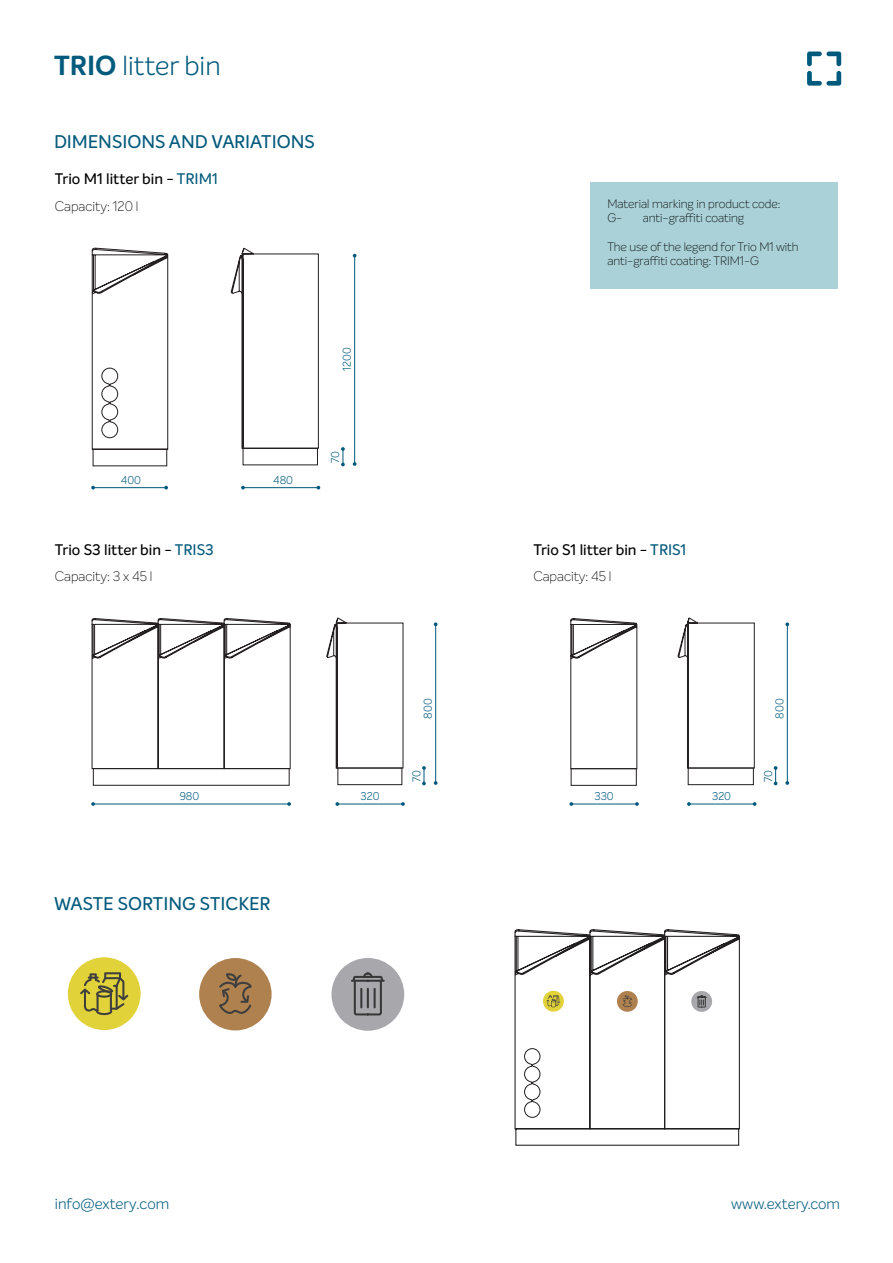
<style>
.page{position:relative;width:893px;height:1263px;background:#fff}
.page>*{position:absolute;margin:0;border:0;box-sizing:border-box;transform-origin:0 0}
.t1{font:300 27px "Intelo";color:#025a7c}
.t2{font:500 18px "Intelo";color:#045a7c}
.t3{font:500 15px "Intelo";color:#000}
.t4{font:300 15px "Intelo";color:#005a7c}
.t5{font:300 15px "Intelo";color:#025a7c}
.t6{font:100 13.5px "Intelo";color:#000}
.t7{font:100 12px/14.4px "Intelo";color:#000}
.t8{font:300 11.1px "Intelo";color:#00597d}
.s1{font-weight:700}
.s2{color:#045a7c}
</style>
<div class="page">
<svg style="left:807px;top:52px;width:34px;height:34px"></svg>
<svg style="left:91px;top:247px;width:78px;height:219px"></svg>
<svg style="left:230px;top:247px;width:89px;height:219px"></svg>
<svg style="left:341px;top:447px;width:4px;height:19px"></svg>
<hr style="left:354px;top:256px;width:1px;height:208px;background:#00597d">
<hr style="left:242px;top:487px;width:76px;height:1px;background:#00597d">
<hr style="left:93px;top:487px;width:73px;height:1px;background:#00597d">
<svg style="left:91px;top:617px;width:313px;height:152px"></svg>
<div style="left:338px;top:768px;width:64px;height:17px;border:1px solid #241f21"></div>
<div style="left:93px;top:768px;width:197px;height:18px;border:1px solid #241f21"></div>
<svg style="left:422px;top:766px;width:4px;height:19px"></svg>
<hr style="left:93px;top:804px;width:196px;height:1px;background:#00597d">
<svg style="left:287px;top:802px;width:4px;height:4px"></svg>
<svg style="left:91px;top:802px;width:4px;height:4px"></svg>
<hr style="left:435px;top:624px;width:1px;height:159px;background:#00597d">
<hr style="left:337px;top:804px;width:66px;height:1px;background:#00597d">
<svg style="left:335px;top:802px;width:4px;height:4px"></svg>
<svg style="left:401px;top:802px;width:4px;height:4px"></svg>
<svg style="left:570px;top:617px;width:185px;height:152px"></svg>
<div style="left:571px;top:768px;width:66px;height:18px;border:1px solid #241f21"></div>
<div style="left:688px;top:768px;width:66px;height:17px;border:1px solid #241f21"></div>
<svg style="left:774px;top:766px;width:3px;height:19px"></svg>
<hr style="left:787px;top:624px;width:1px;height:159px;background:#00597d">
<svg style="left:785px;top:622px;width:4px;height:4px"></svg>
<svg style="left:785px;top:781px;width:4px;height:4px"></svg>
<hr style="left:688px;top:804px;width:67px;height:1px;background:#00597d">
<svg style="left:687px;top:802px;width:4px;height:4px"></svg>
<hr style="left:571px;top:804px;width:66px;height:1px;background:#00597d">
<svg style="left:569px;top:802px;width:4px;height:4px"></svg>
<svg style="left:635px;top:802px;width:4px;height:4px"></svg>
<div style="left:590px;top:182px;width:247px;height:107px;background:#a9d1d7"></div>
<svg style="left:514px;top:929px;width:226px;height:217px"></svg>
<svg style="left:524px;top:1048px;width:17px;height:70px"></svg>
<svg style="left:68px;top:957px;width:73px;height:73px"></svg>
<svg style="left:199px;top:958px;width:73px;height:72px"></svg>
<svg style="left:331px;top:958px;width:73px;height:73px"></svg>
<h1 class="t1" style="left:54px;top:49px;width:168px"><span class="s1">TRIO</span> litter bin</h1>
<h2 class="t2" style="left:54px;top:130px;width:262px">DIMENSIONS AND VARIATIONS</h2>
<p class="t3" style="left:55px;top:170px;width:165px">Trio M1 litter bin - <span class="s2">TRIM1</span></p>
<p class="t6" style="left:55px;top:198px;width:85px">Capacity: 120 l</p>
<p class="t8" style="left:121px;top:473px;width:21px">400</p>
<p class="t8" style="left:274px;top:473px;width:21px">480</p>
<p class="t8" style="left:340px;top:371px;width:25px;rotate:-90deg">1200</p>
<p class="t8" style="left:328px;top:463px;width:13px;rotate:-90deg">70</p>
<p class="t7" style="left:607px;top:196px;width:175px">Material marking in product code:<br>G-</p>
<p class="t7" style="left:643px;top:211px;width:103px">anti-graffiti coating</p>
<p class="t7" style="left:607px;top:240px;width:193px">The use of the legend for Trio M1 with anti-graffiti coating: TRIM1-G</p>
<p class="t3" style="left:55px;top:540px;width:161px">Trio S3 litter bin - <span class="s2">TRIS3</span></p>
<p class="t3" style="left:533px;top:540px;width:155px">Trio S1 litter bin - <span class="s2">TRIS1</span></p>
<p class="t6" style="left:55px;top:568px;width:99px">Capacity: 3 x 45 l</p>
<p class="t6" style="left:533px;top:568px;width:80px">Capacity: 45 l</p>
<p class="t8" style="left:180px;top:789px;width:21px">980</p>
<h2 class="t2" style="left:54px;top:892px;width:218px">WASTE SORTING STICKER</h2>
<p class="t8" style="left:360px;top:789px;width:20px">320</p>
<p class="t8" style="left:421px;top:719px;width:22px;rotate:-90deg">800</p>
<p class="t8" style="left:410px;top:782px;width:13px;rotate:-90deg">70</p>
<p class="t8" style="left:594px;top:789px;width:21px">330</p>
<p class="t8" style="left:712px;top:789px;width:20px">320</p>
<p class="t8" style="left:773px;top:719px;width:22px;rotate:-90deg">800</p>
<p class="t8" style="left:761px;top:782px;width:13px;rotate:-90deg">70</p>
<p class="t4" style="left:55px;top:1194px;width:116px">info@extery.com</p>
<p class="t5" style="left:731px;top:1194px;width:110px">www.extery.com</p>
</div>
